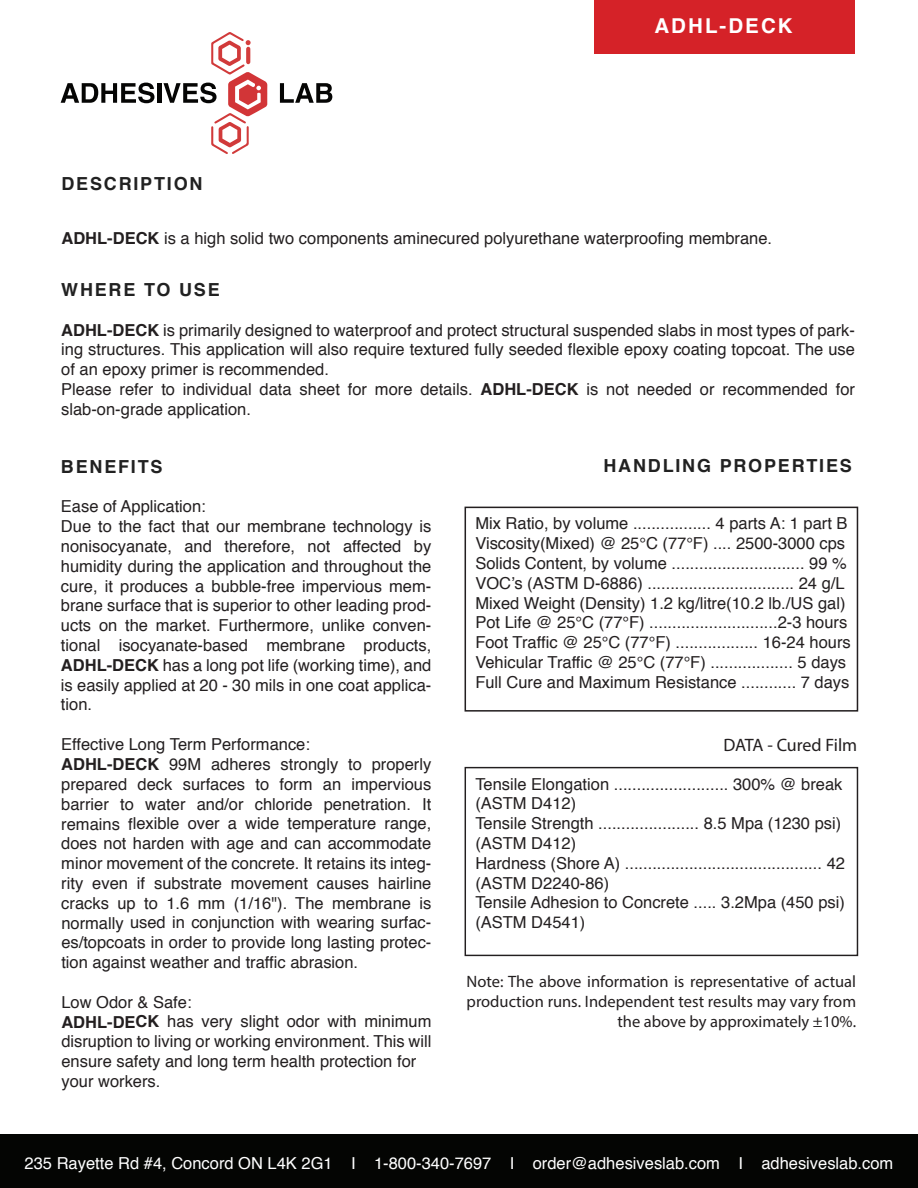
<style>
.page{position:relative;width:918px;height:1188px;background:#fff}
.page>*{position:absolute;margin:0;border:0;box-sizing:border-box;transform-origin:0 0}
.t1{font:700 20.55px "Helvetica";letter-spacing:.1em;color:#fff}
.t2{font:700 18px "Helvetica";letter-spacing:.1em;color:#212121}
.t3{font:18px "Myriad Pro";letter-spacing:-.01em;color:#231f20}
.t4{font:16.5px/19.8px "Helvetica";color:#231f20}
.t5{font:16.5px/19.8px "Myriad Pro";color:#231f20;text-align:right}
.t6{font:16.5px "Helvetica";color:#fff}
.s1{font-weight:700}
</style>
<div class="page">
<svg style="left:61px;top:83px;width:93px;height:20px"></svg>
<hr style="left:157px;top:83px;width:4px;height:20px;background:#050504">
<svg style="left:280px;top:83px;width:52px;height:20px"></svg>
<svg style="left:163px;top:32px;width:104px;height:122px"></svg>
<div style="left:465px;top:507px;width:393px;height:205px;border:2px solid #231f20"></div>
<div style="left:0;top:1135px;width:918px;height:53px;background:#040503"></div>
<div style="left:594px;top:0;width:261px;height:53px;background:#d52228"></div>
<div style="left:465px;top:767px;width:393px;height:189px;border:1px solid #231f20"></div>
<p class="t2" style="left:62px;top:169px;width:143px">DESCRIPTION</p>
<p class="t1" style="left:654px;top:9px;width:140px">ADHL-DECK</p>
<p class="t4" style="left:62px;top:228px;width:712px"><span class="s1">ADHL-DECK</span> is a high solid two components aminecured polyurethane waterproofing membrane.</p>
<p class="t2" style="left:61px;top:275px;width:160px">WHERE TO USE</p>
<p class="t4" style="left:61px;top:320px;width:795px"><span class="s1">ADHL-DECK</span> is primarily designed to waterproof and protect structural suspended slabs in most types of park&shy;ing structures. This application will also require textured fully seeded flexible epoxy coating topcoat. The use of an epoxy primer is recommended.<br>Please refer to individual data sheet for more details. <span class="s1">ADHL-DECK</span> is not needed or recommended for slab-on-grade application.</p>
<p class="t2" style="left:61px;top:452px;width:103px">BENEFITS</p>
<p class="t2" style="left:603px;top:451px;width:250px">HANDLING PROPERTIES</p>
<p class="t4" style="left:61px;top:497px;width:372px">Ease of Application:<br>Due to the fact that our membrane technology is nonisocyanate, and therefore, not affected by humidity during the application and throughout the cure, it produces a bubble-free impervious mem&shy;brane surface that is superior to other leading prod&shy;ucts on the market. Furthermore, unlike conven&shy;tional isocyanate-based membrane products, <span class="s1">ADHL-DECK</span> has a long pot life (working time), and is easily applied at 20 - 30 mils in one coat applica&shy;tion.</p>
<p class="t4" style="left:475px;top:514px;width:377px">Mix Ratio, by volume ................. 4 parts A: 1 part B Viscosity(Mixed) @ 25°C (77°F) .... 2500-3000 cps Solids Content, by volume ............................. 99 % VOC’s (ASTM D-6886) ................................ 24 g/L Mixed Weight (Density) 1.2 kg/litre(10.2 lb./US gal)<br>Pot Life @ 25°C (77°F) ............................2-3 hours Foot Traffic @ 25°C (77°F) .................. 16-24 hours Vehicular Traffic @ 25°C (77°F) .................. 5 days Full Cure and Maximum Resistance ............ 7 days</p>
<p class="t4" style="left:61px;top:735px;width:372px">Effective Long Term Performance:<br><span class="s1">ADHL-DECK</span> 99M adheres strongly to properly prepared deck surfaces to form an impervious barrier to water and/or chloride penetration. It remains flexible over a wide temperature range, does not harden with age and can accommodate minor movement of the concrete. It retains its integ&shy;rity even if substrate movement causes hairline cracks up to 1.6 mm (1/16"). The membrane is normally used in conjunction with wearing surfac&shy;es/topcoats in order to provide long lasting protec&shy;tion against weather and traffic abrasion.</p>
<p class="t4" style="left:61px;top:993px;width:372px">Low Odor &amp; Safe:<br><span class="s1">ADHL-DECK</span> has very slight odor with minimum disruption to living or working environment. This will ensure safety and long term health protection for your workers.</p>
<p class="t3" style="left:724px;top:734px;width:135px">DATA - Cured Film</p>
<p class="t4" style="left:475px;top:774px;width:371px">Tensile Elongation ......................... 300% @ break (ASTM D412)<br>Tensile Strength ...................... 8.5 Mpa (1230 psi) (ASTM D412)<br>Hardness (Shore A) ........................................... 42 (ASTM D2240-86)<br>Tensile Adhesion to Concrete ..... 3.2Mpa (450 psi) (ASTM D4541)</p>
<p class="t5" style="left:467px;top:971px;width:391px">Note: The above information is representative of actual production runs. Independent test results may vary from the above by approximately ±10%.</p>
<p class="t6" style="left:25px;top:1151px;width:870px">235 Rayette Rd #4, Concord ON L4K 2G1 I 1-800-340-7697 I order@adhesiveslab.com I adhesiveslab.com</p>
</div>
